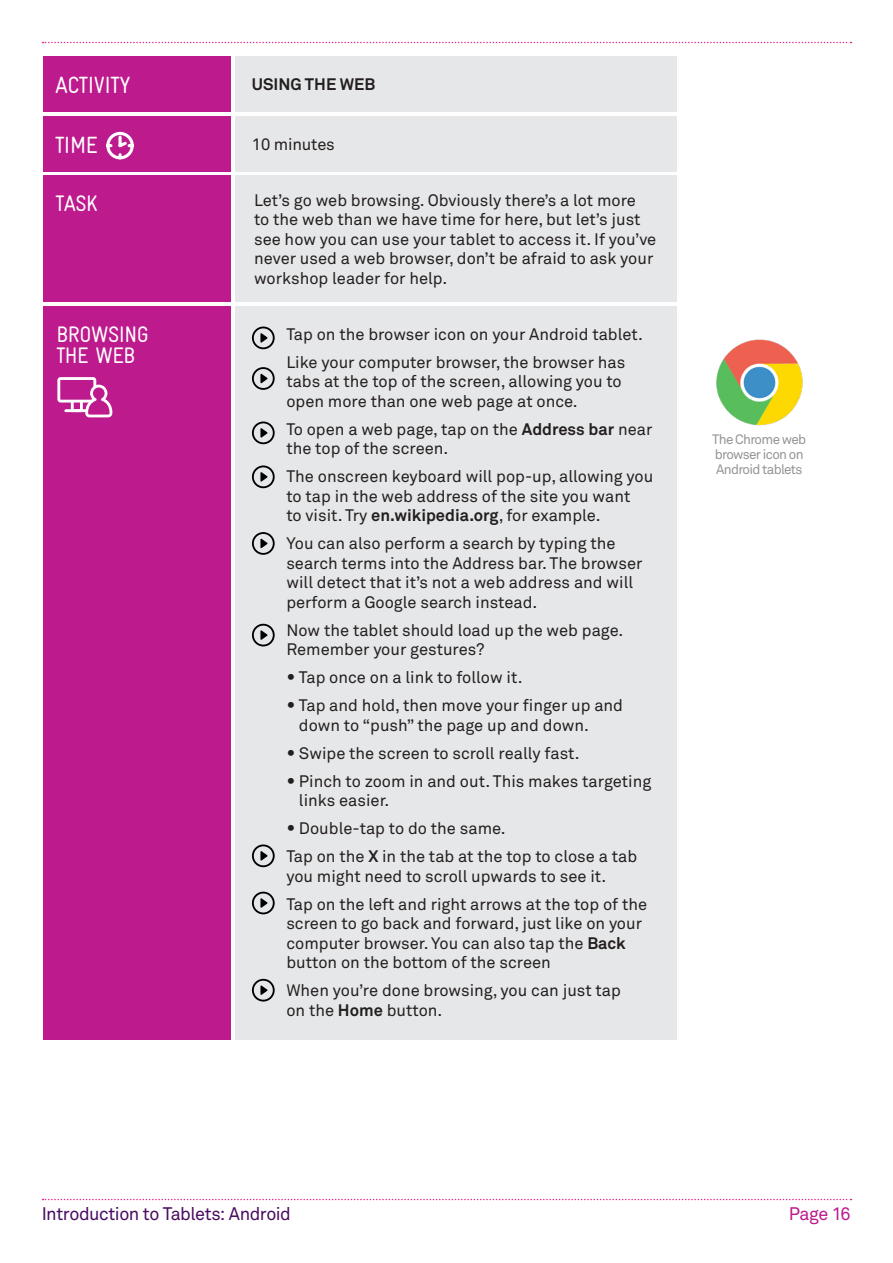
<style>
.page{position:relative;width:893px;height:1263px;background:#fff}
.page>*{position:absolute;margin:0;border:0;box-sizing:border-box;transform-origin:0 0}
.t1{font:condensed 23.55px "Gravur";letter-spacing:-.02em;color:#fff}
.t2{font:condensed 22.5px/21px "Gravur";letter-spacing:-.02em;color:#fff}
.t3{font:18px "Akkurat";letter-spacing:-.025em;color:#4a0c62}
.t4{font:18px "Akkurat";letter-spacing:-.03em;color:#bd1a8d}
.t5{font:16.5px/19.5px "Akkurat";color:#231f20}
.t6{font:700 16.5px "Akkurat";color:#231f20}
.t7{font:13.5px/15px "Akkurat";letter-spacing:-.05em;color:#939598}
.s1{font-weight:700}
.s2{font-weight:700;font-size:21px}
</style>
<div class="page">
<svg style="left:43px;top:42px;width:808px;height:1px"></svg>
<svg style="left:43px;top:1199px;width:808px;height:1px"></svg>
<div style="left:235px;top:175px;width:441px;height:127px;background:#e6e7e8"></div>
<div style="left:44px;top:175px;width:187px;height:127px;background:#bd1a8d"></div>
<div style="left:44px;top:56px;width:187px;height:56px;background:#bd1a8d"></div>
<div style="left:44px;top:116px;width:187px;height:55px;background:#bd1a8d"></div>
<svg style="left:106px;top:131px;width:28px;height:29px"></svg>
<div style="left:235px;top:56px;width:441px;height:56px;background:#e6e7e8"></div>
<div style="left:235px;top:116px;width:441px;height:55px;background:#e6e7e8"></div>
<div style="left:235px;top:306px;width:441px;height:733px;background:#e6e7e8"></div>
<div style="left:44px;top:306px;width:187px;height:733px;background:#bd1a8d"></div>
<svg style="left:260px;top:428px;width:7px;height:10px"></svg>
<div style="left:252px;top:421px;width:23px;height:23px;border:2px solid #000;border-radius:50%"></div>
<svg style="left:260px;top:374px;width:7px;height:9px"></svg>
<div style="left:252px;top:367px;width:23px;height:23px;border:2px solid #000;border-radius:50%"></div>
<svg style="left:260px;top:333px;width:7px;height:10px"></svg>
<div style="left:252px;top:327px;width:23px;height:22px;border:2px solid #000;border-radius:50%"></div>
<svg style="left:260px;top:472px;width:7px;height:9px"></svg>
<div style="left:252px;top:465px;width:23px;height:23px;border:2px solid #000;border-radius:50%"></div>
<svg style="left:260px;top:539px;width:7px;height:9px"></svg>
<div style="left:252px;top:532px;width:23px;height:23px;border:2px solid #000;border-radius:50%"></div>
<svg style="left:260px;top:630px;width:7px;height:10px"></svg>
<div style="left:252px;top:624px;width:23px;height:22px;border:2px solid #000;border-radius:50%"></div>
<svg style="left:260px;top:851px;width:7px;height:9px"></svg>
<div style="left:252px;top:844px;width:23px;height:23px;border:2px solid #000;border-radius:50%"></div>
<svg style="left:260px;top:898px;width:7px;height:10px"></svg>
<div style="left:252px;top:892px;width:23px;height:22px;border:2px solid #000;border-radius:50%"></div>
<svg style="left:260px;top:985px;width:7px;height:10px"></svg>
<div style="left:252px;top:979px;width:23px;height:22px;border:2px solid #000;border-radius:50%"></div>
<img style="left:716px;top:339px;width:87px;height:87px">
<svg style="left:57px;top:377px;width:55px;height:40px"></svg>
<h1 class="t1" style="left:55px;top:72px;width:77px">ACTIVITY</h1>
<p class="t6" style="left:252px;top:74px;width:125px">USING THE WEB</p>
<h1 class="t1" style="left:55px;top:132px;width:44px">TIME</h1>
<p class="t5" style="left:252px;top:135px;width:84px">10 minutes</p>
<h2 class="t2" style="left:56px;top:193px;width:44px">TASK</h2>
<p class="t5" style="left:254px;top:191px;width:404px">Let’s go web browsing. Obviously there’s a lot more<br>to the web than we have time for here, but let’s just see how you can use your tablet to access it. If you’ve never used a web browser, don’t be afraid to ask your workshop leader for help.</p>
<h2 class="t2" style="left:56px;top:324px;width:94px">BROWSING<br>THE WEB</h2>
<p class="t5" style="left:286px;top:320px;width:358px;line-height:28px">Tap on the browser icon on your Android tablet.<br>Like your computer browser, the browser has</p>
<p class="t5" style="left:286px;top:372px;width:337px">tabs at the top of the screen, allowing you to open more than one web page at once.</p>
<p class="t5" style="left:286px;top:420px;width:368px">To open a web page, tap on the <span class="s1">Address bar</span> near the top of the screen.</p>
<p class="t5" style="left:286px;top:467px;width:368px">The onscreen keyboard will pop-up, allowing you to tap in the web address of the site you want<br>to visit. Try <span class="s1">en.wikipedia.org</span>, for example.</p>
<p class="t5" style="left:286px;top:534px;width:358px">You can also perform a search by typing the search terms into the Address bar. The browser will detect that it’s not a web address and will perform a Google search instead.</p>
<p class="t5" style="left:286px;top:621px;width:338px">Now the tablet should load up the web page.<br>Remember your gestures?</p>
<p class="t5" style="left:286px;top:668px;width:238px"><span class="s2">•</span> Tap once on a link to follow it.</p>
<p class="t5" style="left:299px;top:696px;width:326px;text-indent:-13px"><span class="s2">•</span> Tap and hold, then move your finger up and down to “push” the page up and down.</p>
<p class="t5" style="left:286px;top:744px;width:295px"><span class="s2">•</span> Swipe the screen to scroll really fast.</p>
<p class="t5" style="left:299px;top:772px;width:354px;text-indent:-13px"><span class="s2">•</span> Pinch to zoom in and out. This makes targeting links easier.</p>
<p class="t5" style="left:286px;top:815px;width:352px;line-height:28px"><span class="s2">•</span> Double-tap to do the same.<br>Tap on the <span class="s1">X</span> in the tab at the top to close a tab</p>
<p class="t5" style="left:286px;top:862px;width:362px;line-height:28px">you might need to scroll upwards to see it.<br>Tap on the left and right arrows at the top of the</p>
<p class="t5" style="left:286px;top:914px;width:357px">screen to go back and forward, just like on your computer browser. You can also tap the <span class="s1">Back </span>button on the bottom of the screen</p>
<p class="t5" style="left:286px;top:981px;width:336px">When you’re done browsing, you can just tap on the <span class="s1">Home</span> button.</p>
<p class="t7" style="left:712px;top:433px;width:96px">The Chrome web browser icon on<br>Android tablets</p>
<p class="t3" style="left:42px;top:1203px;width:251px">Introduction to Tablets: Android</p>
<p class="t4" style="left:789px;top:1203px;width:63px">Page 16</p>
</div>
